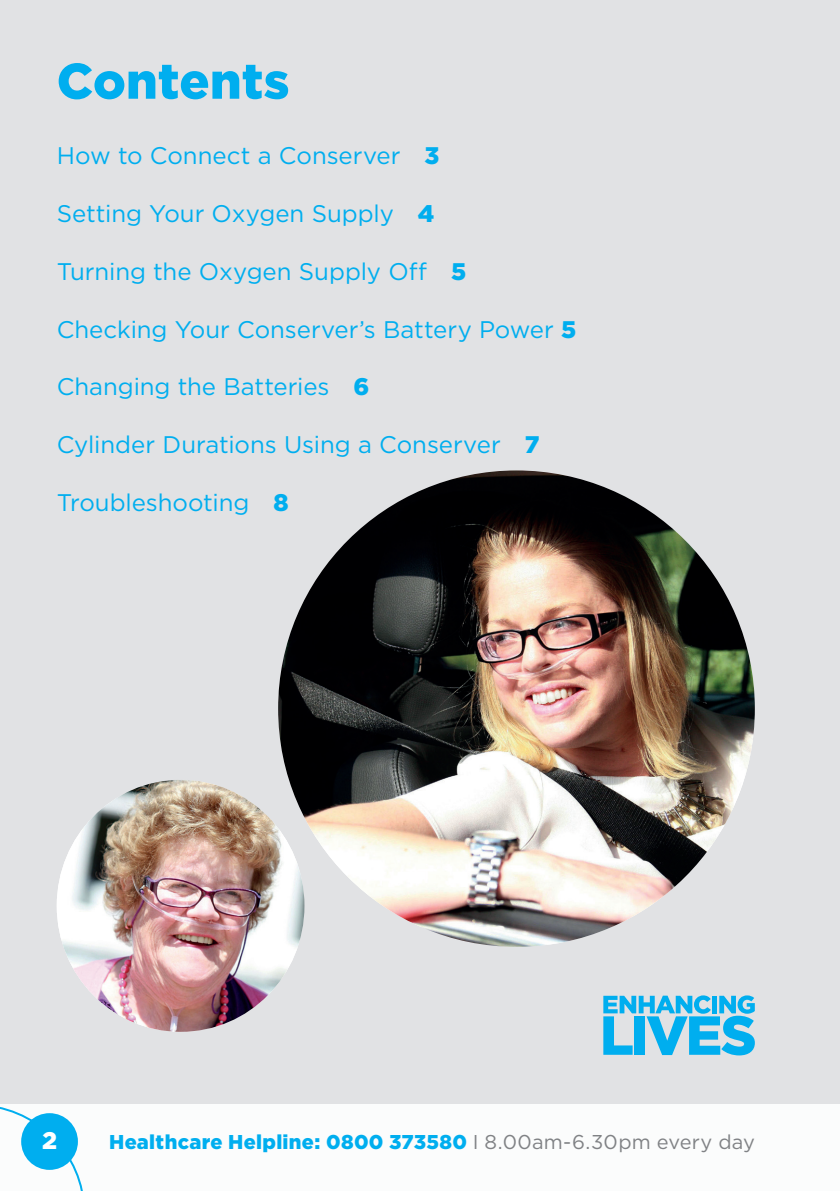
<style>
.page{position:relative;width:840px;height:1191px;background:#fff}
.page>*{position:absolute;margin:0;border:0;box-sizing:border-box;transform-origin:0 0}
.t1{font:900 50px "Gotham";color:#00aeef}
.t2{font:24px "Gotham";letter-spacing:-.005em;color:#00aeef}
.t3{font:900 24px "Gotham";color:#fff}
.t4{font:900 20px "Gotham";letter-spacing:.015em;color:#00aeef}
.s1{font-weight:900}
.s2{font-weight:400;color:#808285}
</style>
<div class="page">
<div style="left:0;top:0;width:839px;height:1191px;background:#e1e2e4"></div>
<img style="left:278px;top:470px;width:476px;height:476px;border-radius:238px">
<img style="left:57px;top:780px;width:247px;height:251px">
<svg style="left:603px;top:995px;width:151px;height:60px"></svg>
<div style="left:0;top:1104px;width:839px;height:87px;background:#fff"></div>
<svg style="left:0;top:1107px;width:83px;height:84px"></svg>
<div style="left:21px;top:1113px;width:57px;height:56px;background:#00aeef;border-radius:50%"></div>
<h1 class="t1" style="left:57px;top:52px;width:234px">Contents</h1>
<p class="t2" style="left:57px;top:143px;width:384px">How to Connect a Conserver <span class="s1">3</span></p>
<p class="t2" style="left:57px;top:200px;width:379px">Setting Your Oxygen Supply <span class="s1">4</span></p>
<p class="t2" style="left:57px;top:258px;width:410px">Turning the Oxygen Supply Off <span class="s1">5</span></p>
<p class="t2" style="left:57px;top:316px;width:520px">Checking Your Conserver’s Battery Power <span class="s1">5</span></p>
<p class="t2" style="left:57px;top:373px;width:314px">Changing the Batteries <span class="s1">6</span></p>
<p class="t2" style="left:57px;top:431px;width:484px">Cylinder Durations Using a Conserver <span class="s1">7</span></p>
<p class="t2" style="left:57px;top:489px;width:233px">Troubleshooting <span class="s1">8</span></p>
<p class="t3" style="left:42px;top:1126px;width:16px">2</p>
<p class="t4" style="left:109px;top:1130px;width:647px">Healthcare Helpline: 0800 373580 <span class="s2">I</span> <span class="s2">8.00am-6.30pm every day</span></p>
</div>
